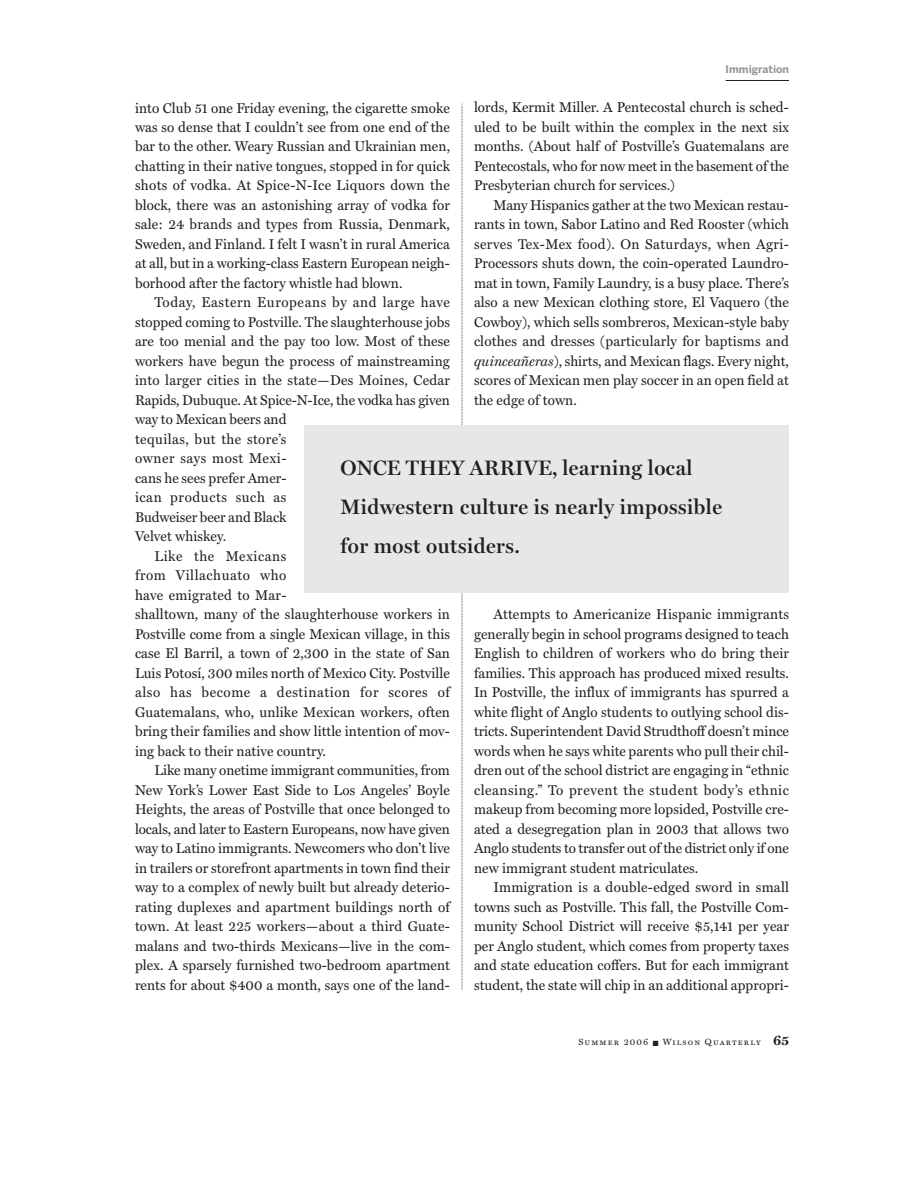
<style>
.page{position:relative;width:918px;height:1188px;background:#fff}
.page>*{position:absolute;margin:0;border:0;box-sizing:border-box;transform-origin:0 0}
.t1{font:600 21px/39px "Miller Display";letter-spacing:.025em;color:#231f20}
.t2{font:14.25px/19.5px "Miller Text";letter-spacing:.005em;color:#231f20;text-align:justify;scale:.96 1}
.t3{font:14.25px "Miller Text";letter-spacing:.045em;color:#231f20;scale:.96 1}
.t4{font:14.25px "Miller Text";letter-spacing:.035em;color:#231f20;scale:.96 1}
.t5{font:14.25px "Miller Text";letter-spacing:.04em;color:#231f20;scale:.96 1}
.t6{font:700 10.5px "Benton Sans";color:#939598}
.t7{font:9px "Miller Text Roman SC";letter-spacing:.125em;color:#231f20}
.s1{font-style:italic}
.s2{font-family:"Miller Text";font-weight:700;font-size:13.5px}
</style>
<div class="page">
<hr style="left:726px;top:80px;width:63px;height:1px;background:#231f20">
<svg style="left:462px;top:104px;width:1px;height:887px"></svg>
<div style="left:304px;top:425px;width:485px;height:167px;background:#e6e7e9"></div>
<p class="t6" style="left:726px;top:65px;width:65px">Immigration</p>
<p class="t2" style="left:474px;top:99px;width:330px">lords, Kermit Miller. A Pentecostal church is sched&shy;uled to be built within the complex in the next six months. (About half of Postville’s Guatemalans are Pentecostals, who for now meet in the basement of the Presbyterian church for services.)</p>
<p class="t2" style="left:474px;top:196px;width:330px;text-indent:19px">Many Hispanics gather at the two Mexican restau&shy;rants in town, Sabor Latino and Red Rooster (which serves Tex-Mex food). On Saturdays, when Agri-Processors shuts down, the coin-operated Laundro&shy;mat in town, Family Laundry, is a busy place. There’s also a new Mexican clothing store, El Vaquero (the Cowboy), which sells sombreros, Mexican-style baby clothes and dresses (particularly for baptisms and <span class="s1">quinceañeras</span>), shirts, and Mexican flags. Every night, scores of Mexican men play soccer in an open field at the edge of town.</p>
<p class="t2" style="left:135px;top:99px;width:330px">into Club 51 one Friday evening, the cigarette smoke was so dense that I couldn’t see from one end of the bar to the other. Weary Russian and Ukrainian men, chatting in their native tongues, stopped in for quick shots of vodka. At Spice-N-Ice Liquors down the block, there was an astonishing array of vodka for sale: 24 brands and types from Russia, Denmark, Sweden, and Finland. I felt I wasn’t in rural America at all, but in a working-class Eastern European neigh&shy;borhood after the factory whistle had blown.</p>
<p class="t3" style="left:154px;top:297px;width:309px">Today, Eastern Europeans by and large have</p>
<p class="t2" style="left:135px;top:313px;width:330px">stopped coming to Postville. The slaughterhouse jobs</p>
<p class="t2" style="left:135px;top:333px;width:330px">are too menial and the pay too low. Most of these</p>
<p class="t2" style="left:135px;top:352px;width:330px">workers have begun the process of mainstreaming</p>
<p class="t2" style="left:135px;top:372px;width:330px">into larger cities in the state—Des Moines, Cedar</p>
<p class="t2" style="left:135px;top:391px;width:330px">Rapids, Dubuque. At Spice-N-Ice, the vodka has given</p>
<p class="t2" style="left:135px;top:411px;width:159px">way to Mexican beers and</p>
<p class="t4" style="left:135px;top:433px;width:159px">tequilas, but the store’s</p>
<p class="t5" style="left:135px;top:453px;width:159px">owner says most Mexi-</p>
<p class="t2" style="left:135px;top:469px;width:159px">cans he sees prefer Amer-</p>
<p class="t3" style="left:135px;top:492px;width:159px">ican products such as</p>
<p class="t2" style="left:135px;top:508px;width:159px">Budweiser beer and Black</p>
<p class="t2" style="left:135px;top:528px;width:97px">Velvet whiskey.</p>
<p class="t3" style="left:154px;top:550px;width:139px">Like the Mexicans</p>
<p class="t3" style="left:135px;top:570px;width:159px">from Villachuato who</p>
<p class="t2" style="left:135px;top:586px;width:159px">have emigrated to Mar-</p>
<p class="t2" style="left:135px;top:606px;width:330px">shalltown, many of the slaughterhouse workers in</p>
<p class="t2" style="left:135px;top:625px;width:330px">Postville come from a single Mexican village, in this</p>
<p class="t2" style="left:135px;top:645px;width:330px">case El Barril, a town of 2,300 in the state of San</p>
<p class="t2" style="left:135px;top:664px;width:330px">Luis Potosí, 300 miles north of Mexico City. Postville</p>
<p class="t3" style="left:135px;top:687px;width:330px">also has become a destination for scores of</p>
<p class="t2" style="left:135px;top:703px;width:330px">Guatemalans, who, unlike Mexican workers, often</p>
<p class="t2" style="left:135px;top:723px;width:330px">bring their families and show little intention of mov-</p>
<p class="t2" style="left:135px;top:742px;width:201px">ing back to their native country.</p>
<p class="t2" style="left:154px;top:762px;width:309px">Like many onetime immigrant communities, from</p>
<p class="t2" style="left:135px;top:781px;width:330px">New York’s Lower East Side to Los Angeles’ Boyle</p>
<p class="t2" style="left:135px;top:801px;width:330px">Heights, the areas of Postville that once belonged to</p>
<p class="t2" style="left:135px;top:820px;width:330px">locals, and later to Eastern Europeans, now have given</p>
<p class="t2" style="left:135px;top:840px;width:330px">way to Latino immigrants. Newcomers who don’t live</p>
<p class="t2" style="left:135px;top:859px;width:330px">in trailers or storefront apartments in town find their</p>
<p class="t2" style="left:135px;top:879px;width:330px">way to a complex of newly built but already deterio-</p>
<p class="t2" style="left:135px;top:898px;width:330px">rating duplexes and apartment buildings north of</p>
<p class="t2" style="left:135px;top:918px;width:330px">town. At least 225 workers—about a third Guate-</p>
<p class="t2" style="left:135px;top:937px;width:330px">malans and two-thirds Mexicans—live in the com-</p>
<p class="t2" style="left:135px;top:957px;width:330px">plex. A sparsely furnished two-bedroom apartment</p>
<p class="t2" style="left:135px;top:976px;width:330px">rents for about $400 a month, says one of the land-</p>
<h1 class="t1" style="left:340px;top:450px;width:383px">ONCE THEY ARRIVE, learning local<br>Midwestern culture is nearly impossible for most outsiders.</h1>
<p class="t2" style="left:474px;top:606px;width:330px;text-indent:19px">Attempts to Americanize Hispanic immigrants generally begin in school programs designed to teach English to children of workers who do bring their families. This approach has produced mixed results.<br>In Postville, the influx of immigrants has spurred a white flight of Anglo students to outlying school dis&shy;tricts. Superintendent David Strudthoff doesn’t mince words when he says white parents who pull their chil&shy;dren out of the school district are engaging in “ethnic cleansing.” To prevent the student body’s ethnic makeup from becoming more lopsided, Postville cre&shy;ated a desegregation plan in 2003 that allows two Anglo students to transfer out of the district only if one new immigrant student matriculates.</p>
<p class="t2" style="left:474px;top:879px;width:330px;text-indent:19px">Immigration is a double-edged sword in small towns such as Postville. This fall, the Postville Com&shy;munity School District will receive $5,141 per year per Anglo student, which comes from property taxes and state education coffers. But for each immigrant student, the state will chip in an additional appropri-</p>
<p class="t7" style="left:578px;top:1037px;width:212px">Summer 2006 ■ Wilson Quarterly <span class="s2">65</span></p>
</div>
